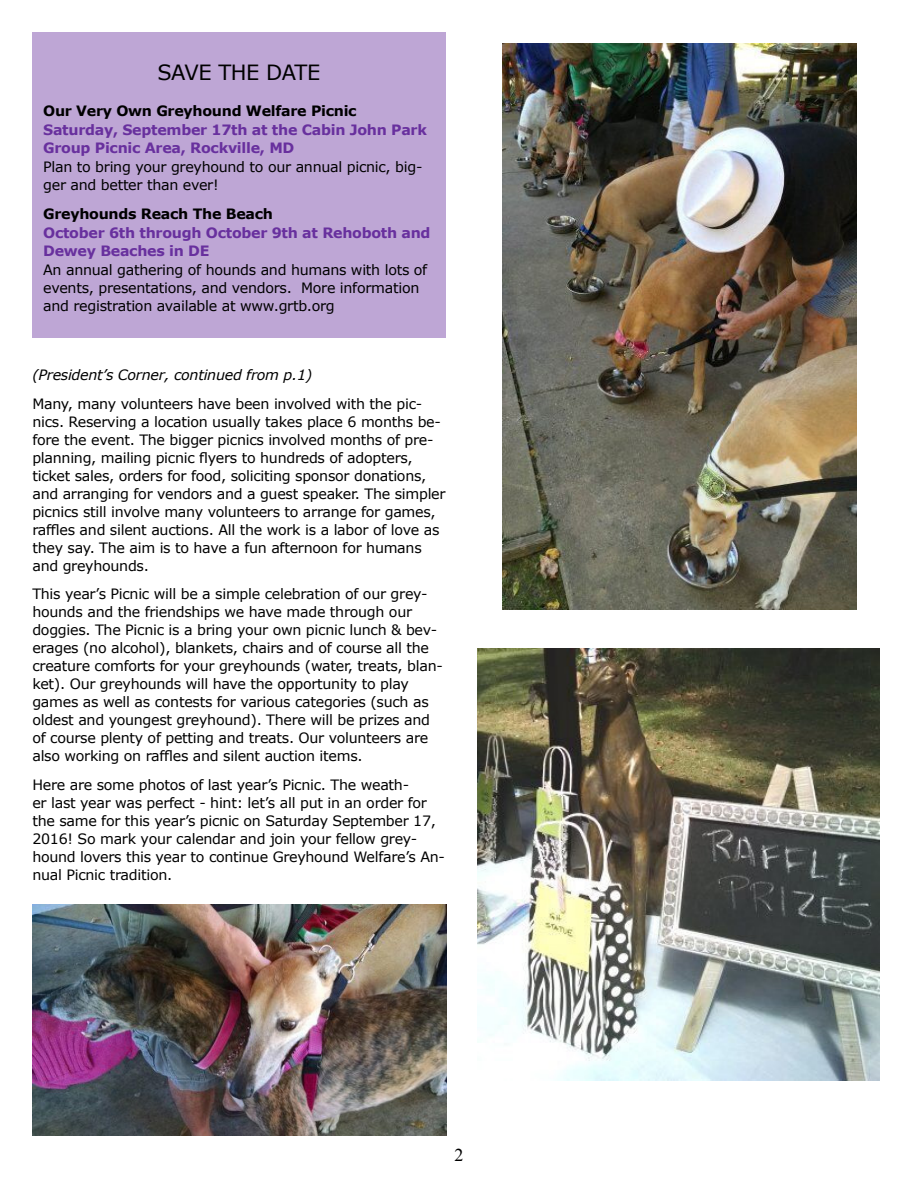
<style>
.page{position:relative;width:918px;height:1188px;background:#fff}
.page>*{position:absolute;margin:0;border:0;box-sizing:border-box;transform-origin:0 0}
.t1{font:21px "Verdana";letter-spacing:-.02em;color:#000}
.t2{font:18px "Times New Roman";color:#000}
.t3{font:14.25px/18px "Verdana";letter-spacing:-.02em;color:#000}
.t4{font:700 14.25px/18px "Verdana";letter-spacing:-.02em;color:#68309e}
.t5{font:700 14.25px "Verdana";letter-spacing:-.02em;color:#000}
.t6{font:italic 14.25px "Verdana";letter-spacing:-.02em;color:#000}
</style>
<div class="page">
<div style="left:32px;top:32px;width:414px;height:306px;background:#bea6d5"></div>
<img style="left:32px;top:905px;width:414px;height:230px">
<img style="left:502px;top:43px;width:354px;height:566px">
<img style="left:477px;top:648px;width:403px;height:432px">
<h1 class="t1" style="left:158px;top:58px;width:164px">SAVE THE DATE</h1>
<p class="t5" style="left:43px;top:101px;width:315px">Our Very Own Greyhound Welfare Picnic</p>
<p class="t4" style="left:43px;top:121px;width:385px">Saturday, September 17th at the Cabin John Park<br>Group Picnic Area, Rockville, MD</p>
<p class="t3" style="left:43px;top:158px;width:381px">Plan to bring your greyhound to our annual picnic, big&shy;ger and better than ever!</p>
<p class="t5" style="left:43px;top:204px;width:231px">Greyhounds Reach The Beach</p>
<p class="t4" style="left:43px;top:224px;width:389px">October 6th through October 9th at Rehoboth and<br>Dewey Beaches in DE</p>
<p class="t3" style="left:43px;top:261px;width:386px">An annual gathering of hounds and humans with lots of events, presentations, and vendors. More information and registration available at www.grtb.org</p>
<p class="t6" style="left:32px;top:365px;width:281px">(President’s Corner, continued from p.1)</p>
<p class="t3" style="left:32px;top:394px;width:415px">Many, many volunteers have been involved with the pic&shy;nics. Reserving a location usually takes place 6 months be&shy;fore the event. The bigger picnics involved months of pre&shy;planning, mailing picnic flyers to hundreds of adopters, ticket sales, orders for food, soliciting sponsor donations, and arranging for vendors and a guest speaker. The simpler picnics still involve many volunteers to arrange for games, raffles and silent auctions. All the work is a labor of love as they say. The aim is to have a fun afternoon for humans and greyhounds.</p>
<p class="t3" style="left:32px;top:585px;width:412px">This year’s Picnic will be a simple celebration of our grey&shy;hounds and the friendships we have made through our doggies. The Picnic is a bring your own picnic lunch &amp; bev&shy;erages (no alcohol), blankets, chairs and of course all the creature comforts for your greyhounds (water, treats, blan&shy;ket). Our greyhounds will have the opportunity to play games as well as contests for various categories (such as oldest and youngest greyhound). There will be prizes and of course plenty of petting and treats. Our volunteers are also working on raffles and silent auction items.</p>
<p class="t3" style="left:32px;top:776px;width:414px">Here are some photos of last year’s Picnic. The weath-<br>er last year was perfect - hint: let’s all put in an order for the same for this year’s picnic on Saturday September 17, 2016! So mark your calendar and join your fellow grey&shy;hound lovers this year to continue Greyhound Welfare’s An&shy;nual Picnic tradition.</p>
<p class="t2" style="left:454px;top:1143px;width:10px">2</p>
</div>
